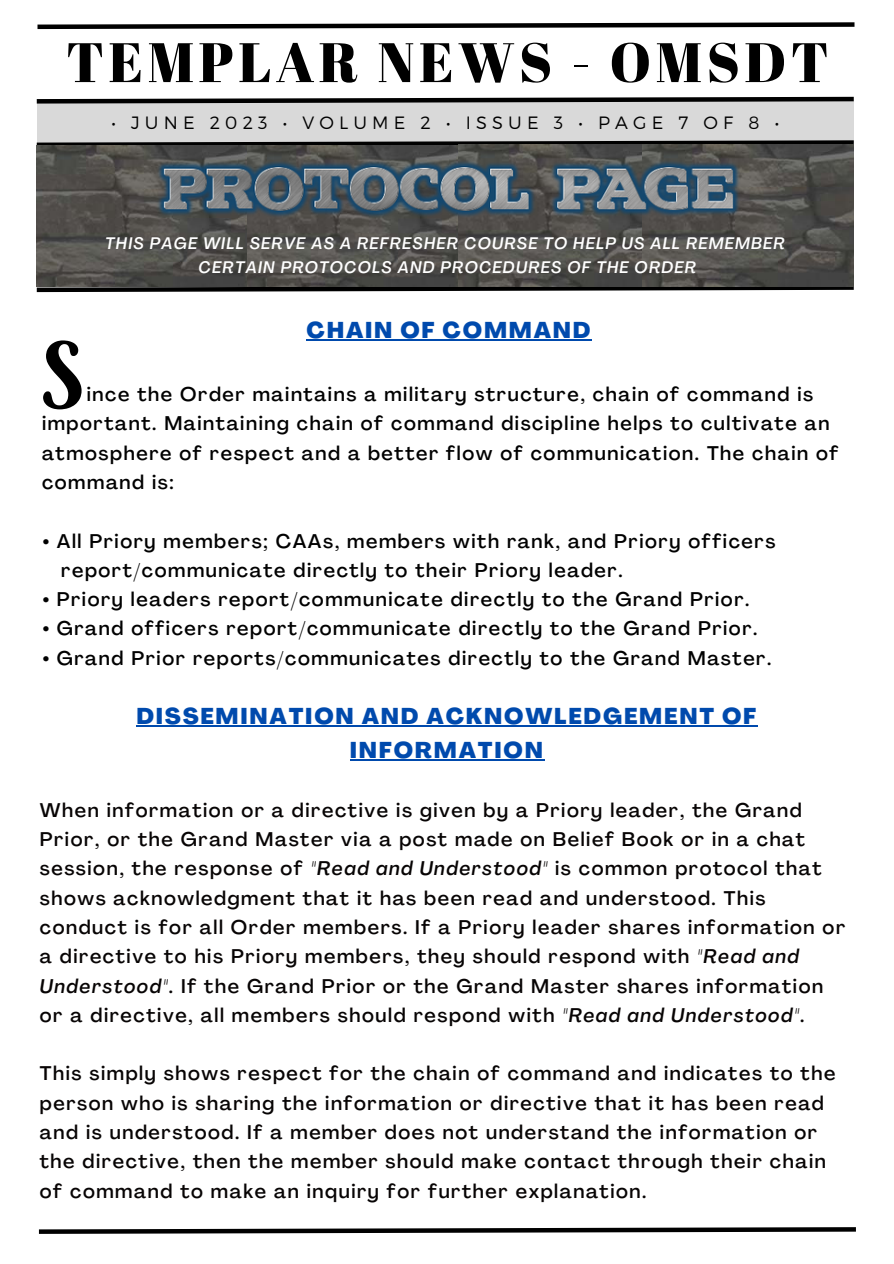
<style>
.page{position:relative;width:894px;height:1264px;background:#fff}
.page>*{position:absolute;margin:0;border:0;box-sizing:border-box;transform-origin:0 0}
.t1{font:81px "Berkshire Swash";color:#000}
.t2{font:55.5px "Abril Fatface";letter-spacing:.08em;color:#000}
.t3{font:800 22.5px/33.8px "Agrandir";letter-spacing:.08em;color:#004aad;text-align:center}
.t4{font:500 19.5px/29.2px "Agrandir";letter-spacing:.08em;color:#070404}
.t5{font:500 19.5px/29.2px "Agrandir";letter-spacing:.08em;color:#000}
.t6{font:300 17.85px "Montserrat";letter-spacing:.29em;color:#000}
.t7{font:italic 500 16.5px "Agrandir";letter-spacing:.08em;color:#fff}
.s1{font-family:"Free Serif";font-weight:400}
.s2{font-style:italic}
</style>
<div class="page">
<svg style="left:37px;top:22px;width:818px;height:8px"></svg>
<svg style="left:38px;top:1227px;width:818px;height:7px"></svg>
<div style="left:37px;top:101px;width:816px;height:42px;background:#d9d9d9"></div>
<svg style="left:36px;top:138px;width:818px;height:11px"></svg>
<svg style="left:36px;top:96px;width:818px;height:10px"></svg>
<hr style="left:306px;top:339px;width:286px;height:1px;background:#004aad">
<svg style="left:36px;top:283px;width:818px;height:10px"></svg>
<img style="left:37px;top:145px;width:605px;height:142px">
<img style="left:642px;top:145px;width:211px;height:142px">
<img style="left:151px;top:154px;width:595px;height:71px">
<hr style="left:136px;top:725px;width:621px;height:1px;background:#004aad">
<hr style="left:350px;top:759px;width:194px;height:1px;background:#004aad">
<p class="t2" style="left:66px;top:23px;width:763px">TEMPLAR NEWS - OMSDT</p>
<p class="t6" style="left:111px;top:111px;width:669px">• JUNE 2023 • VOLUME 2 • ISSUE 3 • PAGE 7 OF 8 •</p>
<p class="t7" style="left:105px;top:236px;width:681px">THIS PAGE WILL SERVE AS A REFRESHER COURSE TO HELP US ALL REMEMBER</p>
<p class="t7" style="left:198px;top:261px;width:499px">CERTAIN PROTOCOLS AND PROCEDURES OF THE ORDER</p>
<p class="t3" style="left:306px;top:315px;width:285px">CHAIN OF COMMAND</p>
<p class="t1" style="left:42px;top:320px;width:43px">S</p>
<p class="t5" style="left:42px;top:381px;width:797px;text-indent:45px">ince the Order maintains a military structure, chain of command is important. Maintaining chain of command discipline helps to cultivate an atmosphere of respect and a better flow of communication. The chain of command is:</p>
<p class="t5" style="left:42px;top:528px;width:734px"><span class="s1">⦁</span> All Priory members; CAAs, members with rank, and Priory officers</p>
<p class="t5" style="left:61px;top:557px;width:562px">report/communicate directly to their Priory leader.</p>
<p class="t5" style="left:42px;top:586px;width:708px"><span class="s1">⦁</span> Priory leaders report/communicate directly to the Grand Prior.</p>
<p class="t5" style="left:42px;top:616px;width:716px"><span class="s1">⦁</span> Grand officers report/communicate directly to the Grand Prior.</p>
<p class="t5" style="left:42px;top:645px;width:730px"><span class="s1">⦁</span> Grand Prior reports/communicates directly to the Grand Master.</p>
<p class="t3" style="left:136px;top:702px;width:621px">DISSEMINATION AND ACKNOWLEDGEMENT OF<br>INFORMATION</p>
<p class="t4" style="left:40px;top:797px;width:806px">When information or a directive is given by a Priory leader, the Grand Prior, or the Grand Master via a post made on Belief Book or in a chat session, the response of <span class="s2">"Read and Understood"</span> is common protocol that shows acknowledgment that it has been read and understood. This conduct is for all Order members. If a Priory leader shares information or a directive to his Priory members, they should respond with <span class="s2">"Read and Understood"</span>. If the Grand Prior or the Grand Master shares information or a directive, all members should respond with <span class="s2">"Read and Understood"</span>.</p>
<p class="t4" style="left:40px;top:1060px;width:796px">This simply shows respect for the chain of command and indicates to the person who is sharing the information or directive that it has been read and is understood. If a member does not understand the information or the directive, then the member should make contact through their chain of command to make an inquiry for further explanation.</p>
</div>
